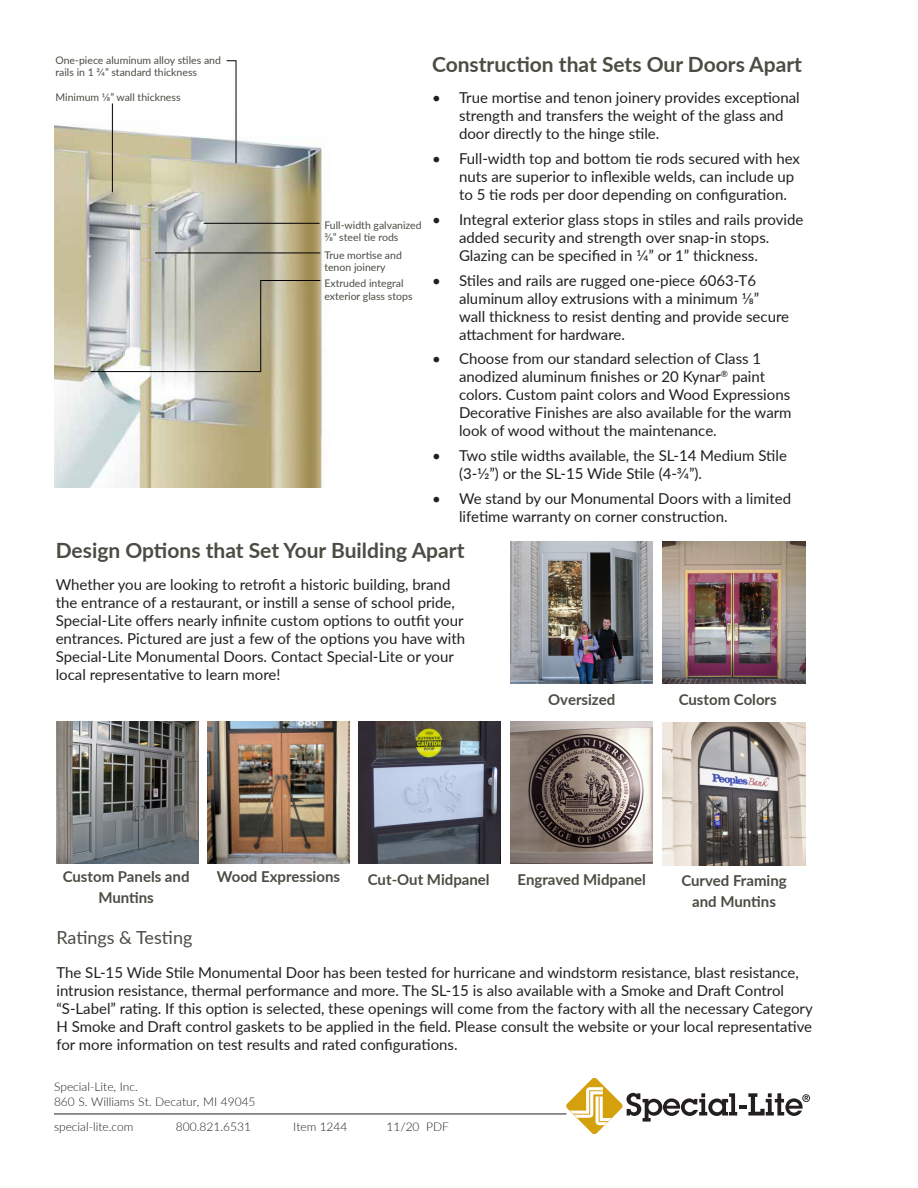
<style>
.page{position:relative;width:918px;height:1188px;background:#fff}
.page>*{position:absolute;margin:0;border:0;box-sizing:border-box;transform-origin:0 0}
.t1{font:700 21px "Lato";color:#4a4d42}
.t2{font:18px "Lato";color:#4a4d42}
.t3{font:15px/18px "Lato";color:#231f20}
.t4{font:700 15px/21px "Lato";color:#4a4d42;text-align:center}
.t5{font:300 12px "Lato";color:#231f20}
.t6{font:10.5px/12.6px "Lato";color:#4a4d42}
</style>
<div class="page">
<hr style="left:54px;top:1114px;width:512px;height:1px;background:#231f20">
<svg style="left:566px;top:1078px;width:244px;height:56px"></svg>
<img style="left:54px;top:123px;width:272px;height:365px">
<svg style="left:90px;top:60px;width:231px;height:312px"></svg>
<img style="left:358px;top:721px;width:143px;height:143px">
<img style="left:511px;top:721px;width:142px;height:143px">
<img style="left:56px;top:721px;width:143px;height:143px">
<img style="left:663px;top:541px;width:142px;height:143px">
<img style="left:511px;top:541px;width:142px;height:143px">
<img style="left:663px;top:723px;width:142px;height:142px">
<img style="left:207px;top:721px;width:143px;height:143px">
<p class="t6" style="left:56px;top:53px;width:167px">One-piece aluminum alloy stiles and rails in 1 3/4” standard thickness</p>
<p class="t1" style="left:432px;top:49px;width:372px">Construction that Sets Our Doors Apart</p>
<p class="t3" style="left:459px;top:88px;width:342px;text-indent:-27px">• True mortise and tenon joinery provides exceptional strength and transfers the weight of the glass and door directly to the hinge stile.</p>
<p class="t3" style="left:459px;top:149px;width:343px;text-indent:-27px">• Full-width top and bottom tie rods secured with hex nuts are superior to inflexible welds, can include up to 5 tie rods per door depending on configuration.</p>
<p class="t3" style="left:459px;top:210px;width:346px;text-indent:-27px">• Integral exterior glass stops in stiles and rails provide added security and strength over snap-in stops.<br>Glazing can be specified in 1/4” or 1” thickness.</p>
<p class="t3" style="left:459px;top:271px;width:332px;text-indent:-27px">• Stiles and rails are rugged one-piece 6063-T6 aluminum alloy extrusions with a minimum 1/8” wall thickness to resist denting and provide secure attachment for hardware.</p>
<p class="t3" style="left:459px;top:349px;width:334px;text-indent:-27px">• Choose from our standard selection of Class 1 anodized aluminum finishes or 20 Kynar<sup>®</sup> paint colors. Custom paint colors and Wood Expressions Decorative Finishes are also available for the warm look of wood without the maintenance.</p>
<p class="t3" style="left:459px;top:446px;width:329px;text-indent:-27px">• Two stile widths available, the SL-14 Medium Stile (3-1/2”) or the SL-15 Wide Stile (4-3/4”).</p>
<p class="t3" style="left:459px;top:489px;width:334px;text-indent:-27px">• We stand by our Monumental Doors with a limited lifetime warranty on corner construction.</p>
<p class="t1" style="left:56px;top:535px;width:410px">Design Options that Set Your Building Apart</p>
<p class="t3" style="left:56px;top:575px;width:411px">Whether you are looking to retrofit a historic building, brand the entrance of a restaurant, or instill a sense of school pride, Special-Lite offers nearly infinite custom options to outfit your entrances. Pictured are just a few of the options you have with Special-Lite Monumental Doors. Contact Special-Lite or your local representative to learn more!</p>
<p class="t6" style="left:56px;top:91px;width:127px">Minimum 1/8” wall thickness</p>
<p class="t6" style="left:324px;top:218px;width:99px">Full-width galvanized<br>3/8” steel tie rods</p>
<p class="t6" style="left:324px;top:248px;width:79px">True mortise and tenon joinery</p>
<p class="t6" style="left:324px;top:277px;width:90px">Extruded integral exterior glass stops</p>
<p class="t4" style="left:548px;top:688px;width:69px">Oversized</p>
<p class="t4" style="left:679px;top:689px;width:100px">Custom Colors</p>
<p class="t4" style="left:63px;top:866px;width:128px">Custom Panels and<br>Muntins</p>
<p class="t4" style="left:217px;top:866px;width:125px">Wood Expressions</p>
<p class="t4" style="left:368px;top:868px;width:123px">Cut-Out Midpanel</p>
<p class="t4" style="left:518px;top:868px;width:130px">Engraved Midpanel</p>
<p class="t4" style="left:681px;top:869px;width:107px">Curved Framing and Muntins</p>
<p class="t2" style="left:56px;top:925px;width:137px">Ratings &amp; Testing</p>
<p class="t3" style="left:56px;top:963px;width:758px">The SL-15 Wide Stile Monumental Door has been tested for hurricane and windstorm resistance, blast resistance, intrusion resistance, thermal performance and more. The SL-15 is also available with a Smoke and Draft Control “S-Label” rating. If this option is selected, these openings will come from the factory with all the necessary Category H Smoke and Draft control gaskets to be applied in the field. Please consult the website or your local representative for more information on test results and rated configurations.</p>
<p class="t5" style="left:54px;top:1078px;width:86px">Special-Lite, Inc.</p>
<p class="t5" style="left:54px;top:1093px;width:203px">860 S. Williams St. Decatur, MI 49045</p>
<p class="t5" style="left:54px;top:1119px;width:81px">special-lite.com</p>
<p class="t5" style="left:176px;top:1119px;width:77px">800.821.6531</p>
<p class="t5" style="left:293px;top:1119px;width:56px">Item 1244</p>
<p class="t5" style="left:387px;top:1119px;width:64px">11/20 PDF</p>
</div>
